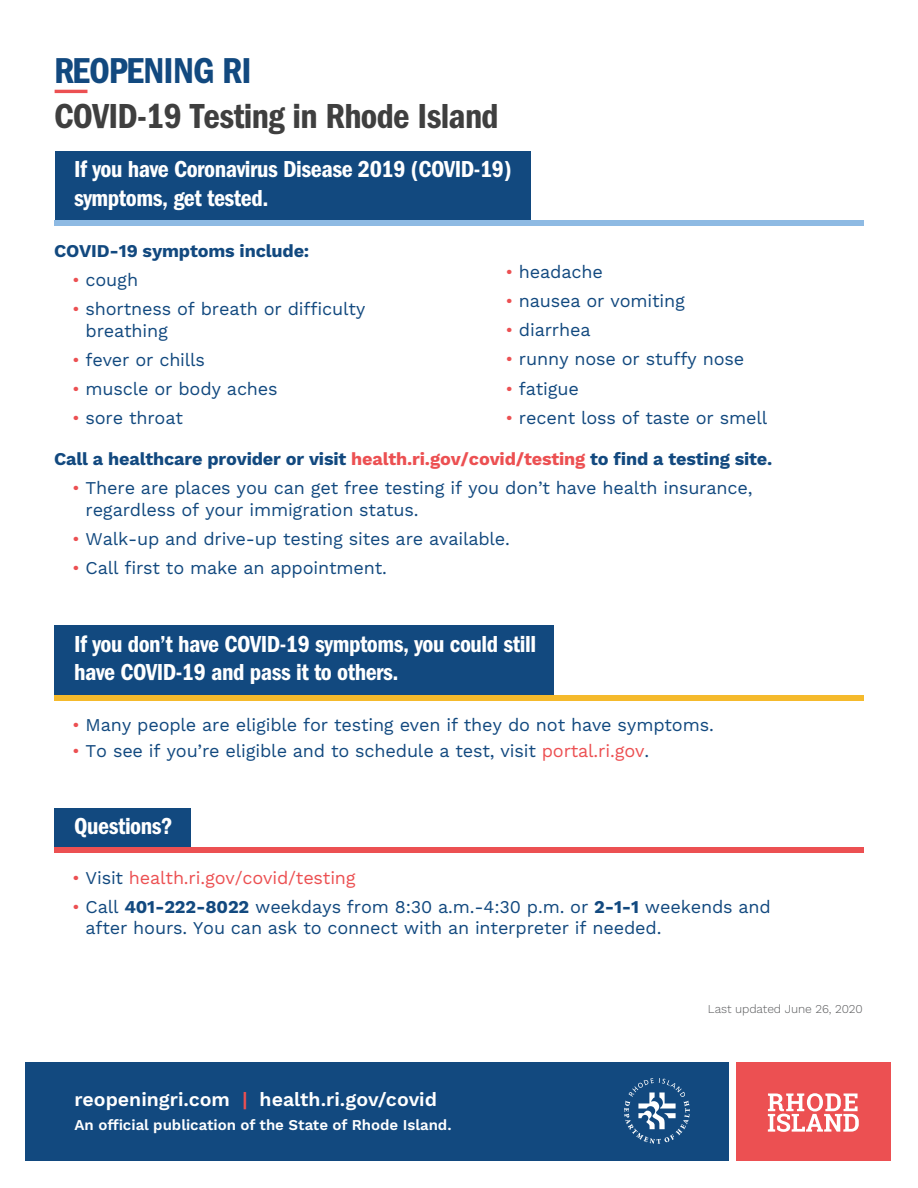
<style>
.page{position:relative;width:918px;height:1188px;background:#fff}
.page>*{position:absolute;margin:0;border:0;box-sizing:border-box;transform-origin:0 0}
.t1{font:37.35px "Franklin Gothic LT Pro Cn Dm";letter-spacing:-.02em;color:#12497f}
.t2{font:36px "Franklin Gothic LT Pro Cn Dm";letter-spacing:-.02em;color:#3f3f3f}
.t3{font:24px/28.8px "Franklin Gothic LT Pro Cn Dm";letter-spacing:-.02em;color:#fff}
.t4{font:600 19.5px "Work Sans";color:#fff}
.t5{font:18px/21.6px "Work Sans";letter-spacing:-.01em;color:#12497f}
.t6{font:700 18px "Work Sans";letter-spacing:-.01em;color:#12497f}
.t7{font:18px "Work Sans";letter-spacing:-.01em;color:#ec5052}
.t8{font:600 15px "Work Sans";color:#fff}
.t9{font:300 12px "Work Sans";letter-spacing:-.01em;color:#57585a}
.s1{color:#ec5052}
.s2{color:#12497f}
.s3{font-weight:700}
</style>
<div class="page">
<div style="left:26px;top:1063px;width:703px;height:98px;background:#12497f"></div>
<svg style="left:624px;top:1078px;width:66px;height:66px"></svg>
<div style="left:736px;top:1063px;width:155px;height:98px;background:#ec5052"></div>
<svg style="left:768px;top:1093px;width:91px;height:39px"></svg>
<div style="left:55px;top:151px;width:475px;height:70px;background:#12497f"></div>
<div style="left:54px;top:221px;width:810px;height:5px;background:#8ebae3"></div>
<hr style="left:55px;top:90px;width:32px;height:3px;background:#ec5052">
<div style="left:55px;top:625px;width:499px;height:70px;background:#12497f"></div>
<div style="left:54px;top:695px;width:810px;height:5px;background:#f5ba2c"></div>
<div style="left:55px;top:808px;width:136px;height:40px;background:#12497f"></div>
<div style="left:54px;top:848px;width:810px;height:5px;background:#ec5052"></div>
<h1 class="t1" style="left:54px;top:49px;width:199px">REOPENING RI</h1>
<h2 class="t2" style="left:54px;top:95px;width:446px">COVID-19 Testing in Rhode Island</h2>
<h3 class="t3" style="left:74px;top:155px;width:439px">If you have Coronavirus Disease 2019 (COVID-19) symptoms, get tested.</h3>
<p class="t6" style="left:54px;top:240px;width:257px">COVID-19 symptoms include:</p>
<p class="t5" style="left:72px;top:270px;width:68px"><span class="s1">•</span> cough</p>
<p class="t5" style="left:86px;top:299px;width:281px;text-indent:-14px"><span class="s1">•</span> shortness of breath or difficulty breathing</p>
<p class="t5" style="left:72px;top:350px;width:135px"><span class="s1">•</span> fever or chills</p>
<p class="t5" style="left:72px;top:379px;width:207px"><span class="s1">•</span> muscle or body aches</p>
<p class="t5" style="left:72px;top:408px;width:113px"><span class="s1">•</span> sore throat</p>
<p class="t6" style="left:54px;top:449px;width:720px">Call a healthcare provider or visit <span class="s1">health.ri.gov/covid/testing</span> to find a testing site.</p>
<p class="t5" style="left:86px;top:478px;width:669px;text-indent:-14px"><span class="s1">•</span> There are places you can get free testing if you don’t have health insurance, regardless of your immigration status.</p>
<p class="t5" style="left:72px;top:529px;width:439px"><span class="s1">•</span> Walk-up and drive-up testing sites are available.</p>
<p class="t5" style="left:72px;top:558px;width:317px"><span class="s1">•</span> Call first to make an appointment.</p>
<p class="t5" style="left:505px;top:262px;width:99px"><span class="s1">•</span> headache</p>
<p class="t5" style="left:505px;top:291px;width:181px"><span class="s1">•</span> nausea or vomiting</p>
<p class="t5" style="left:505px;top:320px;width:87px"><span class="s1">•</span> diarrhea</p>
<p class="t5" style="left:505px;top:349px;width:240px"><span class="s1">•</span> runny nose or stuffy nose</p>
<p class="t5" style="left:505px;top:378px;width:75px"><span class="s1">•</span> fatigue</p>
<p class="t5" style="left:505px;top:408px;width:263px"><span class="s1">•</span> recent loss of taste or smell</p>
<h3 class="t3" style="left:74px;top:629px;width:464px">If you don’t have COVID-19 symptoms, you could still have COVID-19 and pass it to others.</h3>
<p class="t5" style="left:72px;top:715px;width:643px"><span class="s1">•</span> Many people are eligible for testing even if they do not have symptoms.</p>
<p class="t5" style="left:72px;top:741px;width:579px"><span class="s1">•</span> To see if you’re eligible and to schedule a test, visit <span class="s1">portal.ri.gov</span>.</p>
<h3 class="t3" style="left:74px;top:812px;width:100px">Questions?</h3>
<p class="t7" style="left:72px;top:867px;width:285px">• <span class="s2">Visit</span> health.ri.gov/covid/testing</p>
<p class="t5" style="left:86px;top:897px;width:687px;text-indent:-14px"><span class="s1">•</span> Call <span class="s3">401-222-8022</span> weekdays from 8:30 a.m.-4:30 p.m. or <span class="s3">2-1-1</span> weekends and after hours. You can ask to connect with an interpreter if needed.</p>
<p class="t4" style="left:75px;top:1088px;width:364px">reopeningri.com <span class="s1">|</span> health.ri.gov/covid</p>
<p class="t8" style="left:75px;top:1116px;width:379px">An official publication of the State of Rhode Island.</p>
<p class="t9" style="left:708px;top:1002px;width:156px">Last updated June 26, 2020</p>
</div>
